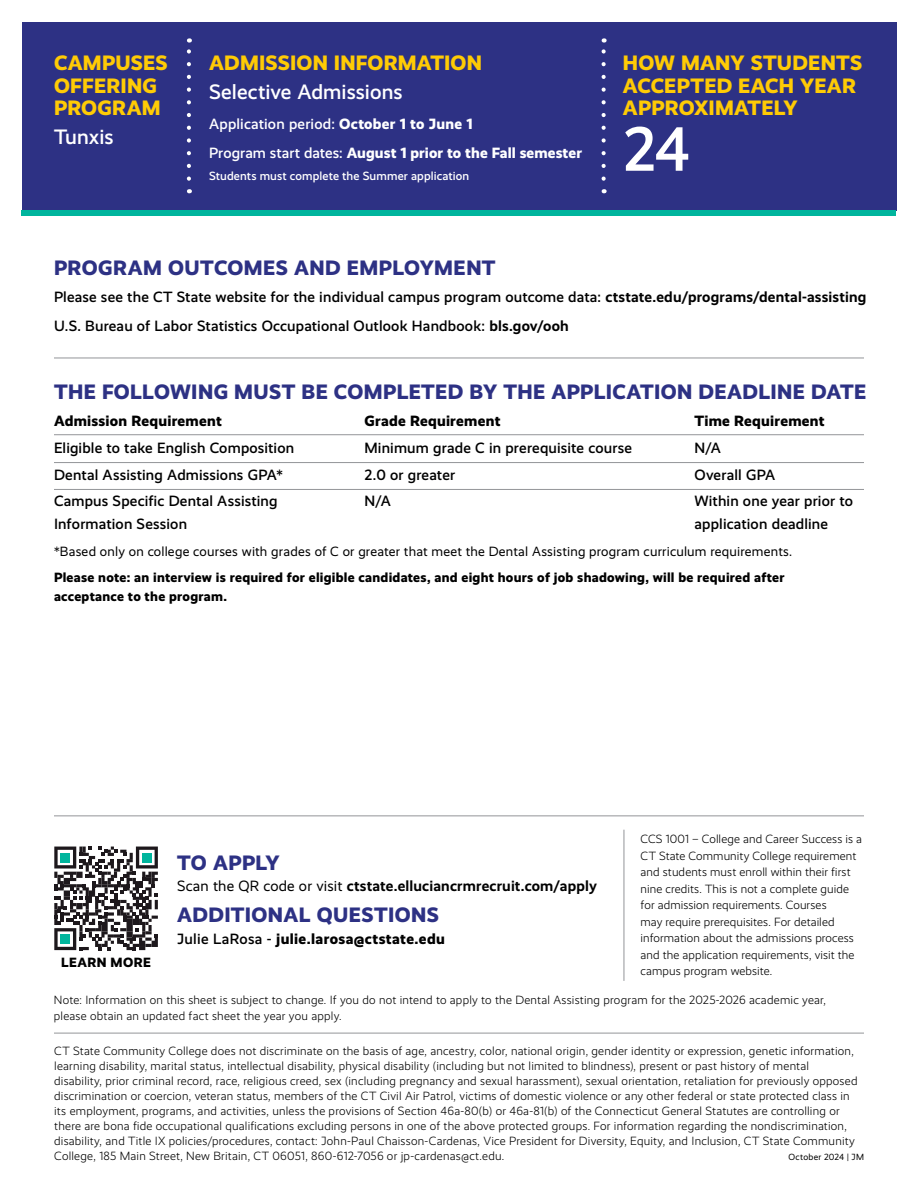
<style>
.page{position:relative;width:918px;height:1188px;background:#fff}
.page>*{position:absolute;margin:0;border:0;box-sizing:border-box;transform-origin:0 0}
.t1{font:500 63px "Realist";color:#fff}
.t2{font:800 21px "Realist";letter-spacing:.02em;color:#2d3184}
.t3{font:800 21px/22.5px "Realist";letter-spacing:.01em;color:#ffcb05}
.t4{font:500 21px "Realist";color:#fff}
.t5{font:500 15px "Realist";letter-spacing:.01em;color:#000}
.t6{font:800 15px "Realist";letter-spacing:.015em;color:#000}
.t7{font:800 15px/29.2px "Realist";letter-spacing:.005em;color:#fff}
.t8{font:700 15px "Realist";letter-spacing:.015em;color:#000}
.t9{font:800 13.5px/19.5px "Realist";letter-spacing:.02em;color:#000}
.Footnote{font:13.5px "Realist";letter-spacing:.015em;color:#000}
.t10{font:300 12px/16.5px "Realist";letter-spacing:.015em;color:#000}
.t11{font:500 12px "Realist";letter-spacing:.01em;color:#fff}
.t12{font:9px "Realist";letter-spacing:.03em;color:#000}
.s1{font-weight:500}
.s2{font-weight:700}
.s3{font-weight:400}
</style>
<div class="page">
<div style="left:22px;top:22px;width:874px;height:189px;background:#2d3184"></div>
<hr style="left:54px;top:358px;width:810px;height:1px;background:#939598">
<hr style="left:54px;top:434px;width:810px;height:1px;background:#939598">
<hr style="left:54px;top:462px;width:810px;height:1px;background:#939598">
<hr style="left:54px;top:489px;width:810px;height:1px;background:#939598">
<svg style="left:187px;top:38px;width:4px;height:141px"></svg>
<svg style="left:602px;top:38px;width:4px;height:141px"></svg>
<hr style="left:54px;top:1033px;width:810px;height:1px;background:#939598">
<hr style="left:624px;top:830px;width:1px;height:151px;background:#939598">
<hr style="left:54px;top:815px;width:810px;height:1px;background:#939598">
<div style="left:22px;top:211px;width:874px;height:5px;background:#00b59d"></div>
<svg style="left:54px;top:847px;width:104px;height:103px"></svg>
<div style="left:61px;top:853px;width:9px;height:9px;background:#00b59d"></div>
<div style="left:142px;top:853px;width:10px;height:9px;background:#00b59d"></div>
<div style="left:61px;top:934px;width:9px;height:10px;background:#00b59d"></div>
<p class="t3" style="left:54px;top:52px;width:115px">CAMPUSES<br>OFFERING<br>PROGRAM</p>
<p class="t4" style="left:54px;top:125px;width:61px">Tunxis</p>
<p class="t3" style="left:209px;top:52px;width:274px">ADMISSION INFORMATION</p>
<p class="t4" style="left:209px;top:80px;width:195px">Selective Admissions</p>
<p class="t7" style="left:209px;top:109px;width:374px"><span class="s1">Application period:</span> October 1 to June 1<br><span class="s1">Program start dates:</span> August 1 prior to the Fall semester</p>
<p class="t11" style="left:209px;top:169px;width:262px">Students must complete the Summer application</p>
<p class="t3" style="left:623px;top:52px;width:241px">HOW MANY STUDENTS<br>ACCEPTED EACH YEAR<br>APPROXIMATELY</p>
<p class="t1" style="left:623px;top:113px;width:68px">24</p>
<h2 class="t2" style="left:54px;top:255px;width:443px">PROGRAM OUTCOMES AND EMPLOYMENT</h2>
<p class="t5" style="left:54px;top:288px;width:814px">Please see the CT State website for the individual campus program outcome data: <span class="s2">ctstate.edu/programs/dental-assisting</span></p>
<p class="t5" style="left:54px;top:317px;width:516px">U.S. Bureau of Labor Statistics Occupational Outlook Handbook: <span class="s2">bls.gov/ooh</span></p>
<h2 class="t2" style="left:54px;top:379px;width:814px">THE FOLLOWING MUST BE COMPLETED BY THE APPLICATION DEADLINE DATE</h2>
<p class="t6" style="left:54px;top:412px;width:169px">Admission Requirement</p>
<p class="t6" style="left:364px;top:412px;width:137px">Grade Requirement</p>
<p class="t6" style="left:694px;top:412px;width:132px">Time Requirement</p>
<p class="t5" style="left:54px;top:439px;width:242px">Eligible to take English Composition</p>
<p class="t5" style="left:364px;top:439px;width:269px">Minimum grade C in prerequisite course</p>
<p class="t5" style="left:694px;top:439px;width:28px">N/A</p>
<p class="t5" style="left:54px;top:466px;width:230px">Dental Assisting Admissions GPA*</p>
<p class="t5" style="left:364px;top:466px;width:92px">2.0 or greater</p>
<p class="t5" style="left:694px;top:466px;width:82px">Overall GPA</p>
<p class="t5" style="left:54px;top:493px;width:225px">Campus Specific Dental Assisting</p>
<p class="t5" style="left:364px;top:493px;width:28px">N/A</p>
<p class="t5" style="left:694px;top:493px;width:160px">Within one year prior to</p>
<p class="t5" style="left:54px;top:515px;width:135px">Information Session</p>
<p class="t5" style="left:694px;top:515px;width:135px">application deadline</p>
<p class="Footnote" style="left:54px;top:543px;width:740px">*Based only on college courses with grades of C or greater that meet the Dental Assisting program curriculum requirements.</p>
<p class="t9" style="left:54px;top:568px;width:732px">Please note: an interview is required for eligible candidates, and eight hours of job shadowing, will be required after acceptance to the program.</p>
<p class="t10" style="left:641px;top:831px;width:223px">CCS 1001 – College and Career Success is a CT State Community College requirement and students must enroll within their first nine credits. This is not a complete guide for admission requirements. Courses<br>may require prerequisites. For detailed information about the admissions process and the application requirements, visit the campus program website.</p>
<p class="t10" style="left:54px;top:991px;width:774px">Note: Information on this sheet is subject to change. If you do not intend to apply to the Dental Assisting program for the 2025-2026 academic year, please obtain an updated fact sheet the year you apply.</p>
<p class="t10" style="left:54px;top:1044px;width:805px;line-height:15px">CT State Community College does not discriminate on the basis of age, ancestry, color, national origin, gender identity or expression, genetic information, learning disability, marital status, intellectual disability, physical disability (including but not limited to blindness), present or past history of mental disability, prior criminal record, race, religious creed, sex (including pregnancy and sexual harassment), sexual orientation, retaliation for previously opposed discrimination or coercion, veteran status, members of the CT Civil Air Patrol, victims of domestic violence or any other federal or state protected class in its employment, programs, and activities, unless the provisions of Section 46a-80(b) or 46a-81(b) of the Connecticut General Statutes are controlling or there are bona fide occupational qualifications excluding persons in one of the above protected groups. For information regarding the nondiscrimination, disability, and Title IX policies/procedures, contact: John-Paul Chaisson-Cardenas, Vice President for Diversity, Equity, and Inclusion, CT State Community College, 185 Main Street, New Britain, CT 06051, 860-612-7056 or jp-cardenas@ct.edu.</p>
<h2 class="t2" style="left:177px;top:851px;width:104px">TO APPLY</h2>
<p class="t8" style="left:177px;top:877px;width:421px"><span class="s3">Scan the QR code or visit</span> ctstate.elluciancrmrecruit.com/apply</p>
<h2 class="t2" style="left:177px;top:902px;width:263px">ADDITIONAL QUESTIONS</h2>
<p class="t6" style="left:177px;top:930px;width:269px"><span class="s1">Julie LaRosa -</span> julie.larosa@ctstate.edu</p>
<p class="t9" style="left:61px;top:953px;width:91px">LEARN MORE</p>
<p class="t12" style="left:789px;top:1152px;width:77px">October 2024 | JM</p>
</div>
